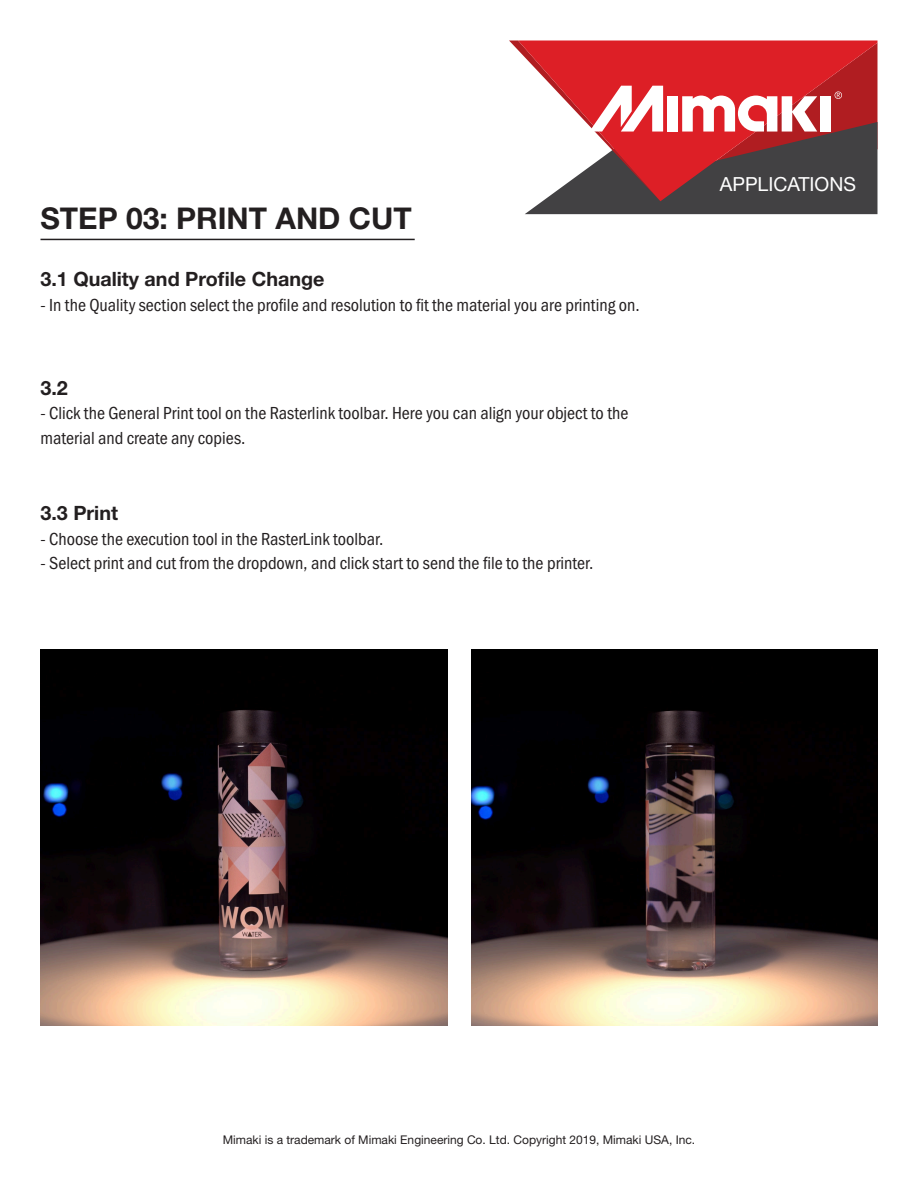
<style>
.page{position:relative;width:918px;height:1188px;background:#fff}
.page>*{position:absolute;margin:0;border:0;box-sizing:border-box;transform-origin:0 0}
.t1{font:700 30px "Helvetica Neue LT Std";color:#231f20}
.t2{font:700 19.8px "Helvetica Neue LT Std";color:#231f20}
.t3{font:19.5px "Helvetica Neue LT Std";color:#fff}
.t4{font:18.15px/24.6px "Franklin Gothic URW Cond";color:#231f20}
.t5{font:12px "Helvetica Neue LT Std";color:#231f20}
</style>
<div class="page">
<svg style="left:509px;top:41px;width:369px;height:173px"></svg>
<hr style="left:41px;top:239px;width:374px;height:1px;background:#231f20">
<img style="left:41px;top:649px;width:406px;height:376px">
<img style="left:471px;top:649px;width:407px;height:376px">
<p class="t1" style="left:40px;top:200px;width:373px">STEP 03: PRINT AND CUT</p>
<p class="t2" style="left:40px;top:267px;width:285px">3.1 Quality and Profile Change</p>
<p class="t4" style="left:40px;top:292px;width:601px">- In the Quality section select the profile and resolution to fit the material you are printing on.</p>
<p class="t2" style="left:40px;top:375px;width:29px">3.2</p>
<p class="t4" style="left:40px;top:400px;width:590px">- Click the General Print tool on the Rasterlink toolbar. Here you can align your object to the material and create any copies.</p>
<p class="t2" style="left:40px;top:501px;width:79px">3.3 Print</p>
<p class="t4" style="left:40px;top:525px;width:344px">- Choose the execution tool in the RasterLink toolbar.</p>
<p class="t4" style="left:40px;top:550px;width:555px">- Select print and cut from the dropdown, and click start to send the file to the printer.</p>
<p class="t3" style="left:720px;top:173px;width:138px">APPLICATIONS</p>
<p class="t5" style="left:223px;top:1133px;width:474px">Mimaki is a trademark of Mimaki Engineering Co. Ltd. Copyright 2019, Mimaki USA, Inc.</p>
</div>
